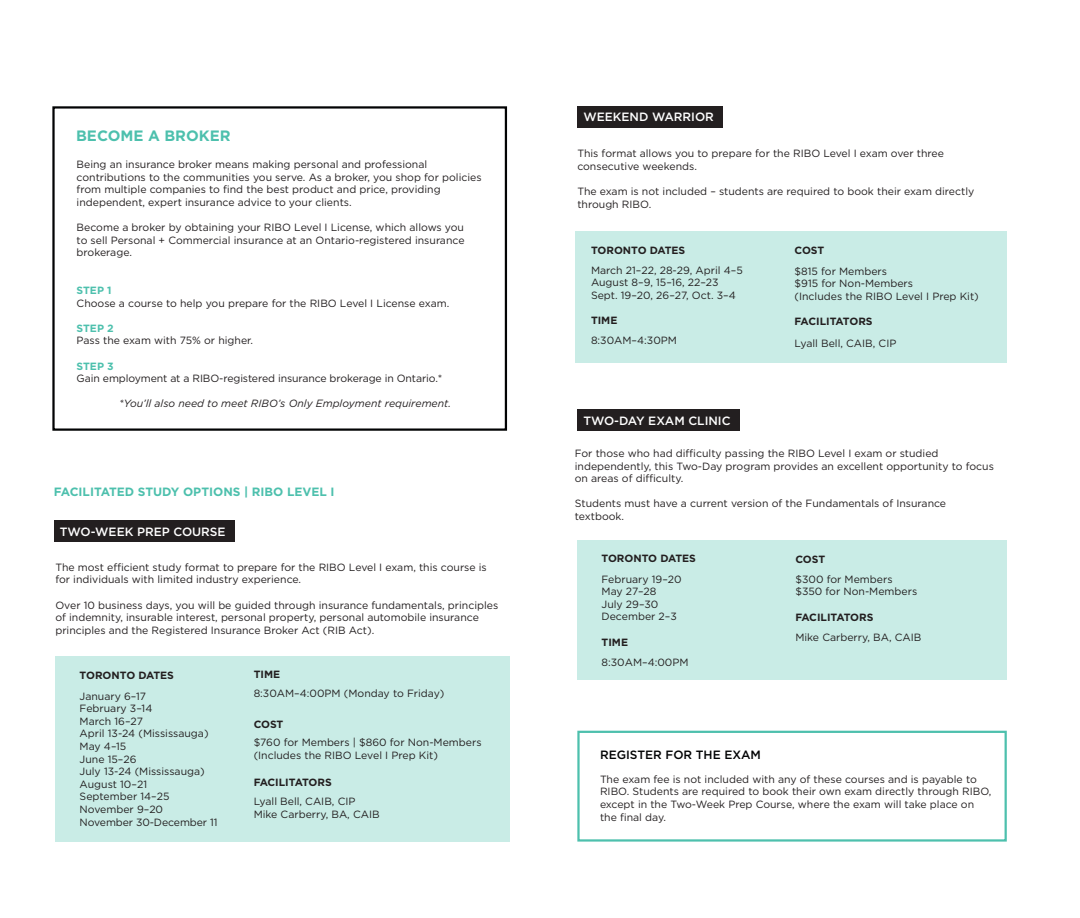
<style>
.page{position:relative;width:1080px;height:918px;background:#fff}
.page>*{position:absolute;margin:0;border:0;box-sizing:border-box;transform-origin:0 0}
.t1{font:700 15px "Gotham";color:#4dc0ad}
.t2{font:500 12px "Gotham";color:#fff}
.t3{font:700 12px "Gotham";color:#4dc0ad}
.t4{font:500 12px "Gotham";color:#020304}
.t5{font:10.5px/12.6px "Gotham";color:#231f20}
.t6{font:700 10.5px "Gotham";color:#231f20}
.t7{font:italic 10.5px "Gotham";color:#231f20}
.t8{font:700 10.5px "Gotham";color:#4dc0ad}
</style>
<div class="page">
<div style="left:577px;top:731px;width:430px;height:111px;border:2px solid #4dc0ad"></div>
<div style="left:575px;top:231px;width:432px;height:131px;background:#c9ece6"></div>
<div style="left:55px;top:656px;width:455px;height:186px;background:#c9ece6"></div>
<div style="left:52px;top:106px;width:455px;height:325px;border:2px solid #020304"></div>
<div style="left:54px;top:521px;width:180px;height:21px;background:#231f20"></div>
<div style="left:577px;top:106px;width:146px;height:21px;background:#231f20"></div>
<div style="left:577px;top:410px;width:163px;height:21px;background:#231f20"></div>
<div style="left:577px;top:540px;width:430px;height:140px;background:#c9ece6"></div>
<p class="t1" style="left:76px;top:126px;width:156px">BECOME A BROKER</p>
<p class="t5" style="left:77px;top:158px;width:407px">Being an insurance broker means making personal and professional contributions to the communities you serve. As a broker, you shop for policies from multiple companies to find the best product and price, providing independent, expert insurance advice to your clients.</p>
<p class="t5" style="left:77px;top:221px;width:389px;text-align:justify">Become a broker by obtaining your RIBO Level I License, which allows you to sell Personal + Commercial insurance at an Ontario-registered insurance brokerage.</p>
<p class="t8" style="left:77px;top:283px;width:36px">STEP 1</p>
<p class="t5" style="left:77px;top:296px;width:374px">Choose a course to help you prepare for the RIBO Level I License exam.</p>
<p class="t8" style="left:77px;top:321px;width:39px">STEP 2</p>
<p class="t5" style="left:77px;top:334px;width:178px">Pass the exam with 75% or higher.</p>
<p class="t8" style="left:77px;top:359px;width:39px">STEP 3</p>
<p class="t5" style="left:77px;top:372px;width:367px">Gain employment at a RIBO-registered insurance brokerage in Ontario.*</p>
<p class="t7" style="left:119px;top:397px;width:333px">*You’ll also need to meet RIBO’s Only Employment requirement.</p>
<p class="t3" style="left:54px;top:484px;width:282px">FACILITATED STUDY OPTIONS | RIBO LEVEL I</p>
<p class="t2" style="left:60px;top:523px;width:167px">TWO-WEEK PREP COURSE</p>
<p class="t5" style="left:55px;top:561px;width:433px">The most efficient study format to prepare for the RIBO Level I exam, this course is for individuals with limited industry experience.</p>
<p class="t5" style="left:55px;top:598px;width:445px">Over 10 business days, you will be guided through insurance fundamentals, principles of indemnity, insurable interest, personal property, personal automobile insurance principles and the Registered Insurance Broker Act (RIB Act).</p>
<p class="t6" style="left:80px;top:669px;width:96px">TORONTO DATES</p>
<p class="t5" style="left:80px;top:689px;width:68px">January 6–17</p>
<p class="t5" style="left:80px;top:702px;width:74px">February 3–14</p>
<p class="t5" style="left:80px;top:715px;width:65px">March 16–27</p>
<p class="t5" style="left:80px;top:727px;width:130px">April 13-24 (Mississauga)</p>
<p class="t5" style="left:80px;top:740px;width:48px">May 4–15</p>
<p class="t5" style="left:80px;top:752px;width:58px">June 15–26</p>
<p class="t5" style="left:80px;top:765px;width:127px">July 13-24 (Mississauga)</p>
<p class="t5" style="left:80px;top:778px;width:69px">August 10–21</p>
<p class="t5" style="left:80px;top:790px;width:91px">September 14–25</p>
<p class="t5" style="left:80px;top:803px;width:85px">November 9–20</p>
<p class="t5" style="left:80px;top:815px;width:139px">November 30-December 11</p>
<p class="t6" style="left:254px;top:668px;width:28px">TIME</p>
<p class="t5" style="left:254px;top:687px;width:192px">8:30AM–4:00PM (Monday to Friday)</p>
<p class="t6" style="left:254px;top:717px;width:31px">COST</p>
<p class="t5" style="left:254px;top:736px;width:229px">$760 for Members | $860 for Non-Members</p>
<p class="t5" style="left:254px;top:749px;width:186px">(Includes the RIBO Level I Prep Kit)</p>
<p class="t6" style="left:254px;top:776px;width:80px">FACILITATORS</p>
<p class="t5" style="left:254px;top:795px;width:103px">Lyall Bell, CAIB, CIP</p>
<p class="t5" style="left:254px;top:807px;width:128px">Mike Carberry, BA, CAIB</p>
<p class="t2" style="left:583px;top:109px;width:132px">WEEKEND WARRIOR</p>
<p class="t5" style="left:577px;top:147px;width:368px">This format allows you to prepare for the RIBO Level I exam over three consecutive weekends.</p>
<p class="t5" style="left:577px;top:185px;width:398px">The exam is not included – students are required to book their exam directly through RIBO.</p>
<p class="t6" style="left:591px;top:243px;width:96px">TORONTO DATES</p>
<p class="t5" style="left:591px;top:263px;width:153px">March 21–22, 28-29, April 4–5</p>
<p class="t5" style="left:591px;top:276px;width:129px">August 8–9, 15–16, 22–23</p>
<p class="t5" style="left:591px;top:289px;width:146px">Sept. 19–20, 26–27, Oct. 3–4</p>
<p class="t6" style="left:591px;top:313px;width:28px">TIME</p>
<p class="t5" style="left:591px;top:334px;width:87px">8:30AM–4:30PM</p>
<p class="t2" style="left:583px;top:413px;width:149px">TWO-DAY EXAM CLINIC</p>
<p class="t6" style="left:795px;top:244px;width:31px">COST</p>
<p class="t5" style="left:795px;top:264px;width:94px">$815 for Members</p>
<p class="t5" style="left:795px;top:277px;width:120px">$915 for Non-Members</p>
<p class="t5" style="left:795px;top:290px;width:186px">(Includes the RIBO Level I Prep Kit)</p>
<p class="t6" style="left:795px;top:314px;width:80px">FACILITATORS</p>
<p class="t5" style="left:795px;top:337px;width:103px">Lyall Bell, CAIB, CIP</p>
<p class="t5" style="left:575px;top:447px;width:421px">For those who had difficulty passing the RIBO Level I exam or studied independently, this Two-Day program provides an excellent opportunity to focus on areas of difficulty.</p>
<p class="t5" style="left:575px;top:497px;width:373px">Students must have a current version of the Fundamentals of Insurance textbook.</p>
<p class="t6" style="left:602px;top:552px;width:96px">TORONTO DATES</p>
<p class="t5" style="left:602px;top:572px;width:82px">February 19–20<br>May 27–28</p>
<p class="t5" style="left:602px;top:598px;width:58px">July 29–30</p>
<p class="t5" style="left:602px;top:610px;width:77px">December 2–3</p>
<p class="t6" style="left:602px;top:635px;width:28px">TIME</p>
<p class="t5" style="left:602px;top:655px;width:89px">8:30AM–4:00PM</p>
<p class="t4" style="left:600px;top:747px;width:162px">REGISTER FOR THE EXAM</p>
<p class="t6" style="left:795px;top:552px;width:31px">COST</p>
<p class="t5" style="left:795px;top:573px;width:99px">$300 for Members</p>
<p class="t5" style="left:795px;top:585px;width:123px">$350 for Non-Members</p>
<p class="t6" style="left:795px;top:610px;width:80px">FACILITATORS</p>
<p class="t5" style="left:795px;top:630px;width:128px">Mike Carberry, BA, CAIB</p>
<p class="t5" style="left:600px;top:773px;width:393px">The exam fee is not included with any of these courses and is payable to RIBO. Students are required to book their own exam directly through RIBO, except in the Two-Week Prep Course, where the exam will take place on the final day.</p>
</div>
